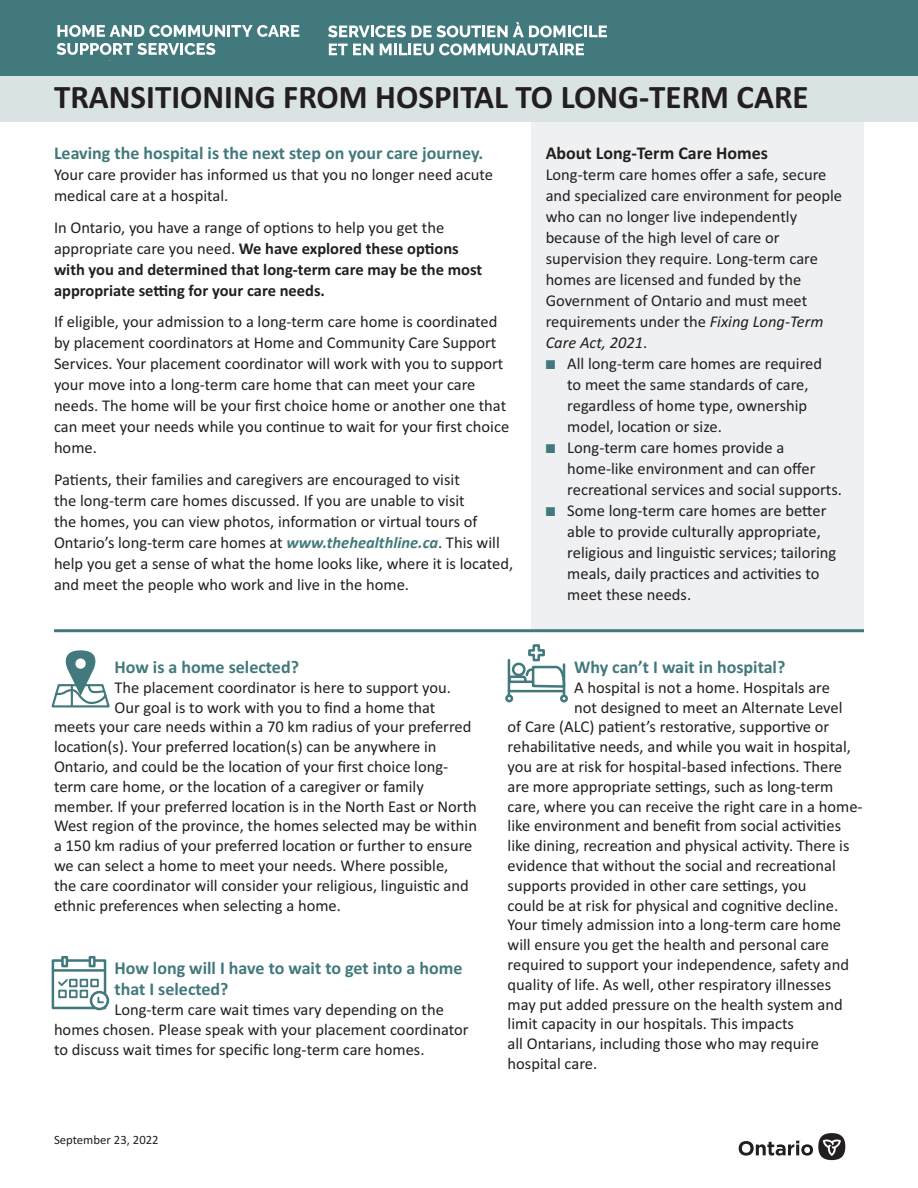
<style>
.page{position:relative;width:918px;height:1188px;background:#fff}
.page>*{position:absolute;margin:0;border:0;box-sizing:border-box;transform-origin:0 0}
.t1{font:700 33px "Calibri";color:#231f20}
.t2{font:700 18px/21.6px "Calibri";color:#42797c}
.t3{font:700 18px "Calibri";color:#231f20}
.t4{font:16.5px/21px "Calibri";color:#231f20}
.t5{font:700 16.5px/21px "Calibri";color:#231f20}
.t6{font:12.75px "Calibri";color:#231f20}
.s1{font-weight:400}
.s2{font-weight:700;font-style:italic;color:#42797c}
.s3{font-style:italic}
.s4{color:#42797c}
</style>
<div class="page">
<div style="left:531px;top:121px;width:333px;height:508px;background:#eef0f1"></div>
<div style="left:0;top:0;width:918px;height:95px;background:#42797c"></div>
<div style="left:0;top:76px;width:918px;height:46px;background:#dae3e4"></div>
<svg style="left:57px;top:25px;width:242px;height:12px"></svg>
<svg style="left:57px;top:43px;width:158px;height:12px"></svg>
<svg style="left:328px;top:22px;width:279px;height:15px"></svg>
<svg style="left:329px;top:44px;width:44px;height:11px"></svg>
<svg style="left:380px;top:43px;width:204px;height:12px"></svg>
<svg style="left:51px;top:650px;width:59px;height:57px"></svg>
<div style="left:52px;top:959px;width:54px;height:50px;border:3px solid #42797c"></div>
<div style="left:61px;top:956px;width:7px;height:11px;border:3px solid #42797c"></div>
<div style="left:89px;top:956px;width:7px;height:11px;border:3px solid #42797c"></div>
<hr style="left:54px;top:969px;width:50px;height:3px;background:#42797c">
<div style="left:69px;top:979px;width:9px;height:8px;border:2px solid #42797c"></div>
<div style="left:80px;top:979px;width:8px;height:8px;border:2px solid #42797c"></div>
<div style="left:90px;top:979px;width:9px;height:8px;border:2px solid #42797c"></div>
<div style="left:58px;top:990px;width:9px;height:8px;border:2px solid #42797c"></div>
<div style="left:69px;top:990px;width:9px;height:8px;border:2px solid #42797c"></div>
<svg style="left:81px;top:980px;width:6px;height:10px"></svg>
<div style="left:80px;top:990px;width:8px;height:8px;border:2px solid #42797c"></div>
<div style="left:91px;top:992px;width:17px;height:17px;background:#fff;border-radius:50%"></div>
<div style="left:90px;top:991px;width:19px;height:19px;border:3px solid #42797c;border-radius:50%"></div>
<svg style="left:97px;top:996px;width:8px;height:8px"></svg>
<svg style="left:58px;top:979px;width:12px;height:9px"></svg>
<hr style="left:54px;top:629px;width:810px;height:3px;background:#42797c">
<hr style="left:508px;top:660px;width:2px;height:36px;background:#42797c">
<hr style="left:563px;top:665px;width:2px;height:31px;background:#42797c">
<hr style="left:509px;top:690px;width:55px;height:2px;background:#42797c">
<div style="left:505px;top:694px;width:8px;height:8px;border:3px solid #42797c;border-radius:50%"></div>
<div style="left:560px;top:695px;width:8px;height:8px;border:3px solid #42797c;border-radius:50%"></div>
<svg style="left:507px;top:644px;width:59px;height:45px"></svg>
<svg style="left:739px;top:1141px;width:74px;height:15px"></svg>
<div style="left:818px;top:1133px;width:27px;height:27px;background:#231f20;border-radius:50%"></div>
<svg style="left:823px;top:1139px;width:18px;height:17px"></svg>
<p class="t1" style="left:54px;top:74px;width:756px">TRANSITIONING FROM HOSPITAL TO LONG-TERM CARE</p>
<p class="t2" style="left:54px;top:141px;width:431px">Leaving the hospital is the next step on your care journey.</p>
<p class="t4" style="left:54px;top:163px;width:440px">Your care provider has informed us that you no longer need acute medical care at a hospital.</p>
<p class="t5" style="left:54px;top:216px;width:430px"><span class="s1">In Ontario, you have a range of options to help you get the appropriate care you need.</span> We have explored these options with you and determined that long-term care may be the most appropriate setting for your care needs.</p>
<p class="t4" style="left:54px;top:311px;width:457px">If eligible, your admission to a long-term care home is coordinated by placement coordinators at Home and Community Care Support Services. Your placement coordinator will work with you to support your move into a long-term care home that can meet your care needs. The home will be your first choice home or another one that can meet your needs while you continue to wait for your first choice home.</p>
<p class="t4" style="left:54px;top:469px;width:461px">Patients, their families and caregivers are encouraged to visit<br>the long-term care homes discussed. If you are unable to visit<br>the homes, you can view photos, information or virtual tours of Ontario’s long-term care homes at <span class="s2">www.thehealthline.ca</span>. This will help you get a sense of what the home looks like, where it is located, and meet the people who work and live in the home.</p>
<p class="t3" style="left:546px;top:140px;width:224px">About Long-Term Care Homes</p>
<p class="t4" style="left:546px;top:163px;width:298px">Long-term care homes offer a safe, secure and specialized care environment for people who can no longer live independently because of the high level of care or supervision they require. Long-term care homes are licensed and funded by the Government of Ontario and must meet requirements under the <span class="s3">Fixing Long-Term Care Act, 2021</span>.</p>
<p class="t4" style="left:567px;top:352px;width:256px;text-indent:-22px"><span class="s4">■</span> All long-term care homes are required to meet the same standards of care, regardless of home type, ownership model, location or size.</p>
<p class="t4" style="left:567px;top:436px;width:276px;text-indent:-22px"><span class="s4">■</span> Long-term care homes provide a home-like environment and can offer recreational services and social supports.</p>
<p class="t4" style="left:567px;top:499px;width:271px;text-indent:-22px"><span class="s4">■</span> Some long-term care homes are better able to provide culturally appropriate, religious and linguistic services; tailoring meals, daily practices and activities to meet these needs.</p>
<p class="t2" style="left:114px;top:656px;width:186px">How is a home selected?</p>
<p class="t4" style="left:114px;top:676px;width:338px">The placement coordinator is here to support you.</p>
<p class="t4" style="left:114px;top:696px;width:323px">Our goal is to work with you to find a home that</p>
<p class="t4" style="left:54px;top:716px;width:419px">meets your care needs within a 70 km radius of your preferred</p>
<p class="t4" style="left:54px;top:736px;width:384px">location(s). Your preferred location(s) can be anywhere in</p>
<p class="t4" style="left:54px;top:756px;width:396px">Ontario, and could be the location of your first choice long-</p>
<p class="t4" style="left:54px;top:775px;width:371px">term care home, or the location of a caregiver or family</p>
<p class="t4" style="left:54px;top:795px;width:424px">member. If your preferred location is in the North East or North</p>
<p class="t4" style="left:54px;top:815px;width:425px">West region of the province, the homes selected may be within</p>
<p class="t4" style="left:54px;top:835px;width:420px">a 150 km radius of your preferred location or further to ensure</p>
<p class="t4" style="left:54px;top:855px;width:396px">we can select a home to meet your needs. Where possible,</p>
<p class="t4" style="left:54px;top:874px;width:416px">the care coordinator will consider your religious, linguistic and</p>
<p class="t4" style="left:54px;top:894px;width:288px">ethnic preferences when selecting a home.</p>
<p class="t2" style="left:114px;top:956px;width:349px">How long will I have to wait to get into a home that I selected?</p>
<p class="t4" style="left:54px;top:999px;width:416px;line-height:19.8px;text-indent:60px">Long-term care wait times vary depending on the homes chosen. Please speak with your placement coordinator to discuss wait times for specific long-term care homes.</p>
<p class="t6" style="left:54px;top:1130px;width:106px">September 23, 2022</p>
<p class="t2" style="left:574px;top:656px;width:213px">Why can’t I wait in hospital?</p>
<p class="t4" style="left:574px;top:676px;width:257px">A hospital is not a home. Hospitals are</p>
<p class="t4" style="left:574px;top:696px;width:270px">not designed to meet an Alternate Level</p>
<p class="t4" style="left:508px;top:716px;width:323px">of Care (ALC) patient’s restorative, supportive or</p>
<p class="t4" style="left:508px;top:736px;width:345px">rehabilitative needs, and while you wait in hospital,</p>
<p class="t4" style="left:508px;top:756px;width:336px">you are at risk for hospital-based infections. There</p>
<p class="t4" style="left:508px;top:775px;width:327px">are more appropriate settings, such as long-term</p>
<p class="t4" style="left:508px;top:795px;width:357px">care, where you can receive the right care in a home-</p>
<p class="t4" style="left:508px;top:815px;width:335px">like environment and benefit from social activities</p>
<p class="t4" style="left:508px;top:835px;width:343px">like dining, recreation and physical activity. There is</p>
<p class="t4" style="left:508px;top:855px;width:330px">evidence that without the social and recreational</p>
<p class="t4" style="left:508px;top:874px;width:300px">supports provided in other care settings, you</p>
<p class="t4" style="left:508px;top:894px;width:332px">could be at risk for physical and cognitive decline.</p>
<p class="t4" style="left:508px;top:914px;width:335px">Your timely admission into a long-term care home</p>
<p class="t4" style="left:508px;top:934px;width:323px">will ensure you get the health and personal care</p>
<p class="t4" style="left:508px;top:954px;width:343px">required to support your independence, safety and</p>
<p class="t4" style="left:508px;top:973px;width:325px">quality of life. As well, other respiratory illnesses</p>
<p class="t4" style="left:508px;top:993px;width:337px">may put added pressure on the health system and</p>
<p class="t4" style="left:508px;top:1013px;width:288px">limit capacity in our hospitals. This impacts</p>
<p class="t4" style="left:508px;top:1033px;width:313px">all Ontarians, including those who may require</p>
<p class="t4" style="left:508px;top:1053px;width:91px">hospital care.</p>
</div>
